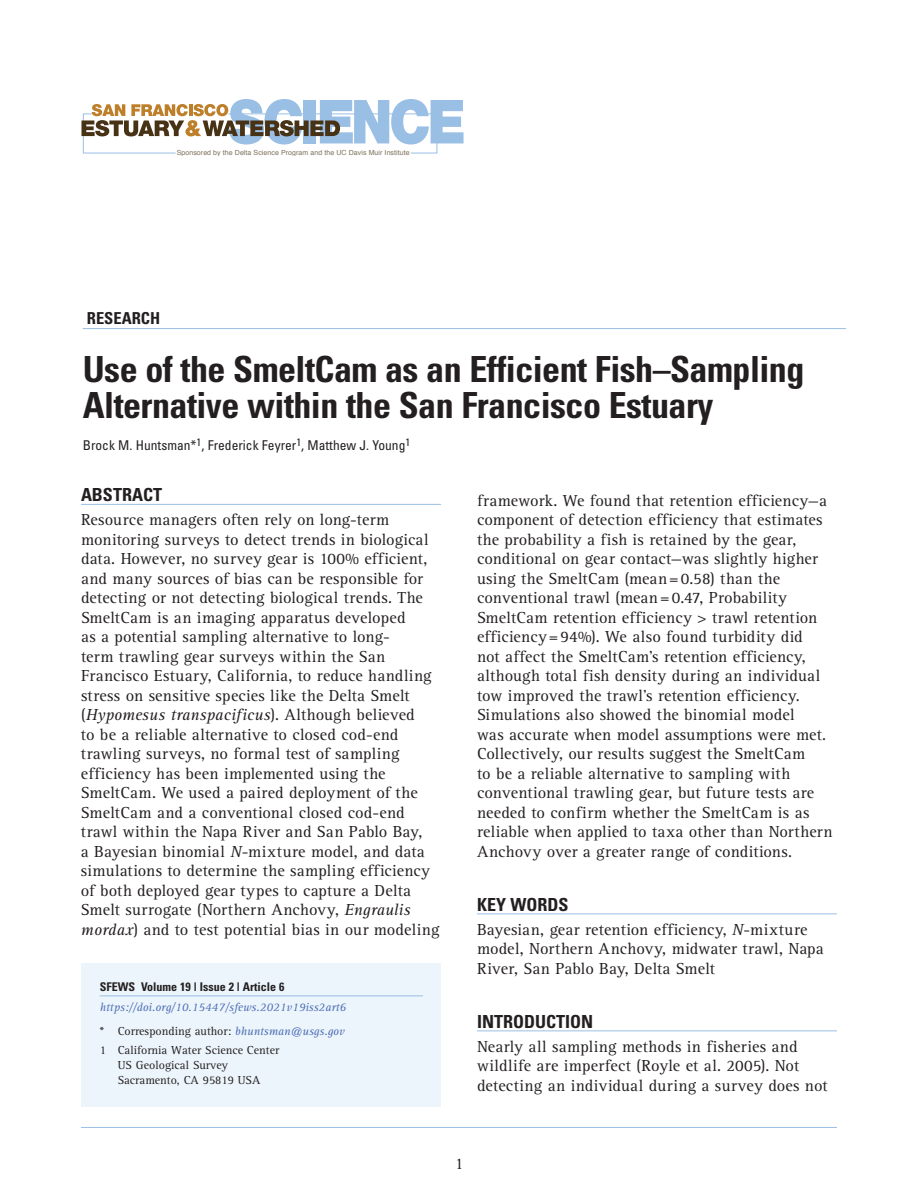
<style>
.page{position:relative;width:918px;height:1188px;background:#fff}
.page>*{position:absolute;margin:0;border:0;box-sizing:border-box;transform-origin:0 0}
.t1{font:700 condensed 36px/36px "Univers";letter-spacing:-.015em;color:#231f20}
.t2{font:700 condensed 18px "Univers";color:#231f20}
.t3{font:16.5px/19.5px "Rotis Serif";letter-spacing:.01em;color:#231f20}
.t4{font:700 condensed 16.5px "Univers";color:#231f20}
.t5{font:condensed 13.5px "Univers";color:#231f20}
.t6{font:italic 12px/24px "Rotis Serif";color:#4d6db5}
.t7{font:12px/15px "Rotis Serif";color:#231f20}
.t8{font:700 condensed 12px "Univers";color:#231f20}
.t9{font:7.05px "Helvetica";letter-spacing:.01em;color:#7d725a}
.s1{font-style:italic}
.s2{font-style:normal;color:#231f20}
</style>
<div class="page">
<hr style="left:81px;top:1127px;width:756px;height:1px;background:#9abfe5">
<svg style="left:81px;top:99px;width:383px;height:55px"></svg>
<hr style="left:81px;top:504px;width:360px;height:1px;background:#9abfe5">
<div style="left:82px;top:964px;width:359px;height:143px;background:#ecf5fb"></div>
<hr style="left:100px;top:996px;width:323px;height:1px;background:#9abfe5">
<hr style="left:477px;top:914px;width:360px;height:1px;background:#9abfe5">
<hr style="left:477px;top:1030px;width:360px;height:1px;background:#9abfe5">
<hr style="left:83px;top:328px;width:763px;height:1px;background:#9abfe5">
<p class="t9" style="left:177px;top:147px;width:235px">Sponsored by the Delta Science Program and the UC Davis Muir Institute</p>
<p class="t4" style="left:87px;top:308px;width:75px">RESEARCH</p>
<h1 class="t1" style="left:83px;top:351px;width:723px">Use of the SmeltCam as an Efficient Fish–Sampling<br>Alternative within the San Francisco Estuary</h1>
<p class="t5" style="left:83px;top:437px;width:329px">Brock M. Huntsman*<sup>1</sup>, Frederick Feyrer<sup>1</sup>, Matthew J. Young<sup>1</sup></p>
<p class="t2" style="left:81px;top:484px;width:83px">ABSTRACT</p>
<p class="t3" style="left:81px;top:510px;width:360px">Resource managers often rely on long-term monitoring surveys to detect trends in biological data. However, no survey gear is 100% efficient, and many sources of bias can be responsible for detecting or not detecting biological trends. The SmeltCam is an imaging apparatus developed<br>as a potential sampling alternative to long-<br>term trawling gear surveys within the San Francisco Estuary, California, to reduce handling stress on sensitive species like the Delta Smelt (<span class="s1">Hypomesus transpacificus</span>). Although believed<br>to be a reliable alternative to closed cod-end trawling surveys, no formal test of sampling efficiency has been implemented using the SmeltCam. We used a paired deployment of the SmeltCam and a conventional closed cod-end trawl within the Napa River and San Pablo Bay,<br>a Bayesian binomial <span class="s1">N</span>-mixture model, and data simulations to determine the sampling efficiency of both deployed gear types to capture a Delta Smelt surrogate (Northern Anchovy, <span class="s1">Engraulis mordax</span>) and to test potential bias in our modeling</p>
<p class="t8" style="left:100px;top:980px;width:186px">SFEWS Volume 19 | Issue 2 | Article 6</p>
<p class="t6" style="left:100px;top:995px;width:248px">https://doi.org/10.15447/sfews.2021v19iss2art6 <span class="s2">* Corresponding author:</span> bhuntsman@usgs.gov</p>
<p class="t7" style="left:118px;top:1043px;width:163px;text-indent:-18px">1 California Water Science Center<br>US Geological Survey<br>Sacramento, CA 95819 USA</p>
<p class="t3" style="left:477px;top:491px;width:357px">framework. We found that retention efficiency—a component of detection efficiency that estimates the probability a fish is retained by the gear, conditional on gear contact—was slightly higher using the SmeltCam (mean=0.58) than the conventional trawl (mean=0.47, Probability SmeltCam retention efficiency &gt; trawl retention efficiency=94%). We also found turbidity did<br>not affect the SmeltCam’s retention efficiency, although total fish density during an individual tow improved the trawl’s retention efficiency.<br>Simulations also showed the binomial model<br>was accurate when model assumptions were met.<br>Collectively, our results suggest the SmeltCam<br>to be a reliable alternative to sampling with conventional trawling gear, but future tests are needed to confirm whether the SmeltCam is as reliable when applied to taxa other than Northern Anchovy over a greater range of conditions.</p>
<p class="t2" style="left:477px;top:893px;width:93px">KEY WORDS</p>
<p class="t3" style="left:477px;top:920px;width:348px">Bayesian, gear retention efficiency, <span class="s1">N</span>-mixture model, Northern Anchovy, midwater trawl, Napa<br>River, San Pablo Bay, Delta Smelt</p>
<p class="t2" style="left:477px;top:1010px;width:118px">INTRODUCTION</p>
<p class="t3" style="left:477px;top:1037px;width:352px">Nearly all sampling methods in fisheries and wildlife are imperfect (Royle et al. 2005). Not detecting an individual during a survey does not</p>
<p class="t3" style="left:455px;top:1154px;width:10px">1</p>
</div>
